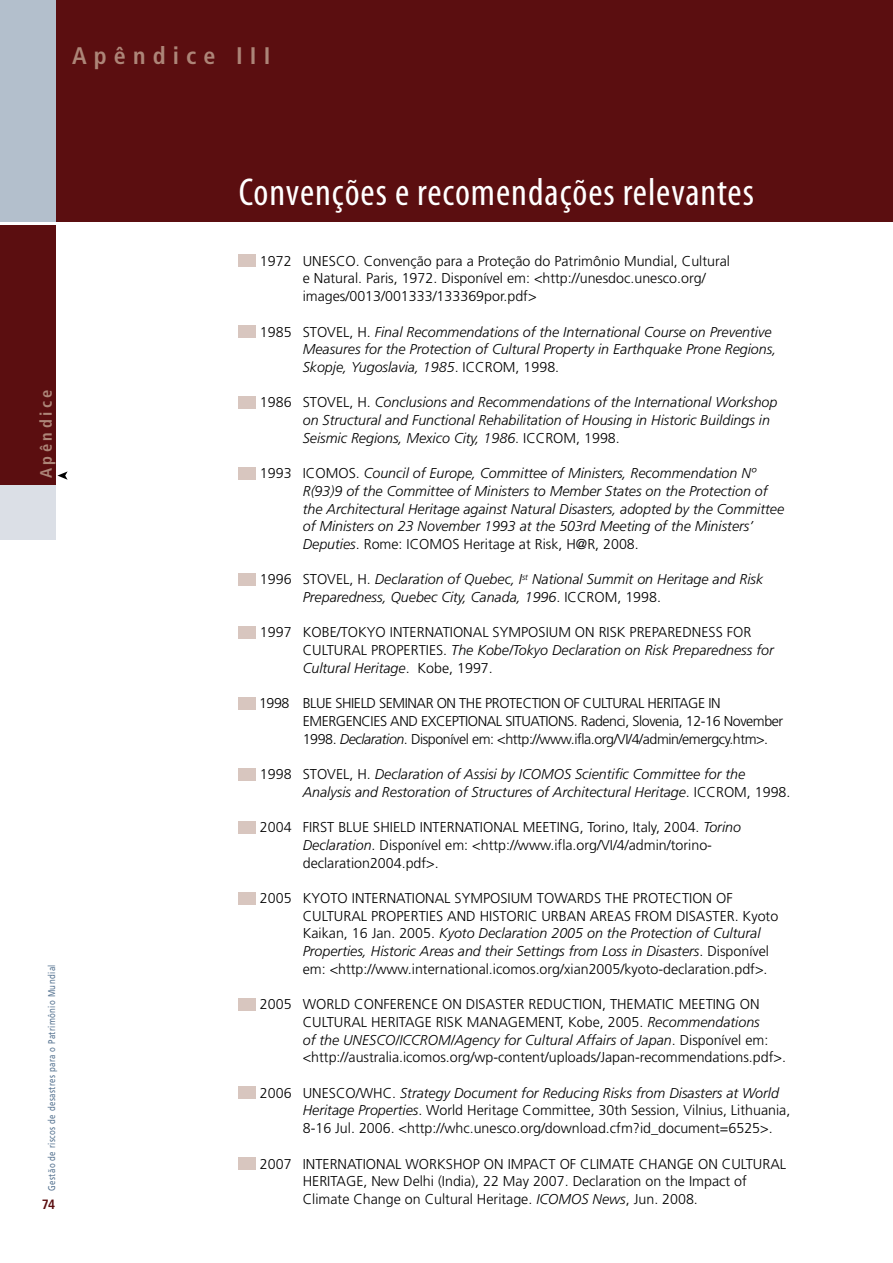
<style>
.page{position:relative;width:893px;height:1263px;background:#fff}
.page>*{position:absolute;margin:0;border:0;box-sizing:border-box;transform-origin:0 0}
.t1{font:condensed 39px "Myriad";letter-spacing:.025em;color:#fff}
.t2{font:700 condensed 24px "Frutiger";letter-spacing:.3em;color:#ad8578}
.t3{font:700 condensed 16.5px "Frutiger";letter-spacing:.21em;color:#ad8578}
.t4{font:300 14.25px/17.7px "Frutiger";color:#000}
.t5{font:italic 300 14.25px/17.7px "Frutiger";color:#000}
.t6{font:300 14.25px/17.7px "Frutiger";letter-spacing:-.03em;color:#000}
.t7{font:700 condensed 13.5px "Frutiger";color:#5b0e10}
.t8{font:9.75px "Frutiger";letter-spacing:.05em;color:#587592;scale:.8 1}
.s1{font-style:normal}
.s2{font-style:italic}
</style>
<div class="page">
<svg style="left:57px;top:471px;width:11px;height:9px"></svg>
<div style="left:0;top:485px;width:55px;height:55px;background:#dbdfe6"></div>
<div style="left:0;top:225px;width:55px;height:260px;background:#5b0e10"></div>
<div style="left:55px;top:0;width:838px;height:221px;background:#5b0e10"></div>
<div style="left:0;top:0;width:55px;height:221px;background:#b3bfcc"></div>
<div style="left:239px;top:254px;width:17px;height:13px;background:#d8c6bf"></div>
<div style="left:239px;top:325px;width:17px;height:13px;background:#d8c6bf"></div>
<div style="left:239px;top:396px;width:17px;height:13px;background:#d8c6bf"></div>
<div style="left:239px;top:467px;width:17px;height:13px;background:#d8c6bf"></div>
<div style="left:239px;top:573px;width:17px;height:13px;background:#d8c6bf"></div>
<div style="left:239px;top:626px;width:17px;height:13px;background:#d8c6bf"></div>
<div style="left:239px;top:697px;width:17px;height:13px;background:#d8c6bf"></div>
<div style="left:239px;top:768px;width:17px;height:12px;background:#d8c6bf"></div>
<div style="left:239px;top:821px;width:17px;height:13px;background:#d8c6bf"></div>
<div style="left:239px;top:892px;width:17px;height:12px;background:#d8c6bf"></div>
<div style="left:239px;top:998px;width:17px;height:13px;background:#d8c6bf"></div>
<div style="left:239px;top:1086px;width:17px;height:13px;background:#d8c6bf"></div>
<div style="left:239px;top:1157px;width:17px;height:13px;background:#d8c6bf"></div>
<h2 class="t2" style="left:72px;top:41px;width:200px">Apêndice III</h2>
<p class="t3" style="left:36px;top:478px;width:90px;rotate:-90deg">Apêndice</p>
<p class="t8" style="left:46px;top:1191px;width:284px;rotate:-90deg">Gestão de riscos de desastres para o Patrimônio Mundial</p>
<p class="t7" style="left:42px;top:1197px;width:15px">74</p>
<h1 class="t1" style="left:239px;top:173px;width:516px">Convenções e recomendações relevantes</h1>
<p class="t4" style="left:303px;top:252px;width:429px;text-indent:-43px">1972 UNESCO. Convenção para a Proteção do Patrimônio Mundial, Cultural e Natural. Paris, 1972. Disponível em: &lt;http://unesdoc.unesco.org/ images/0013/001333/133369por.pdf&gt;</p>
<p class="t5" style="left:303px;top:323px;width:475px;text-indent:-43px"><span class="s1">1985 STOVEL, H.</span> Final Recommendations of the International Course on Preventive<br>Measures for the Protection of Cultural Property in Earthquake Prone Regions,<br>Skopje, Yugoslavia, 1985<span class="s1">. ICCROM, 1998.</span></p>
<p class="t5" style="left:303px;top:394px;width:476px;text-indent:-43px"><span class="s1">1986 STOVEL, H.</span> Conclusions and Recommendations of the International Workshop on Structural and Functional Rehabilitation of Housing in Historic Buildings in<br>Seismic Regions, Mexico City, 1986<span class="s1">. ICCROM, 1998.</span></p>
<p class="t5" style="left:303px;top:464px;width:483px;text-indent:-43px"><span class="s1">1993 ICOMOS.</span> Council of Europe, Committee of Ministers, Recommendation Nº R(93)9 of the Committee of Ministers to Member States on the Protection of the Architectural Heritage against Natural Disasters, adopted by the Committee of Ministers on 23 November 1993 at the 503rd Meeting of the Ministers’ Deputies<span class="s1">. Rome: ICOMOS Heritage at Risk, H@R, 2008.</span></p>
<p class="t5" style="left:303px;top:571px;width:462px;text-indent:-43px"><span class="s1">1996 STOVEL, H.</span> Declaration of Quebec, I<sup>st</sup> National Summit on Heritage and Risk<br>Preparedness, Quebec City, Canada, 1996<span class="s1">. ICCROM, 1998.</span></p>
<p class="t4" style="left:303px;top:624px;width:472px;text-indent:-43px">1997 KOBE/TOKYO INTERNATIONAL SYMPOSIUM ON RISK PREPAREDNESS FOR<br>CULTURAL PROPERTIES. <span class="s2">The Kobe/Tokyo Declaration on Risk Preparedness for<br>Cultural Heritage</span>. Kobe, 1997.</p>
<p class="t6" style="left:303px;top:695px;width:482px;text-indent:-44px">1998 BLUE SHIELD SEMINAR ON THE PROTECTION OF CULTURAL HERITAGE IN<br>EMERGENCIES AND EXCEPTIONAL SITUATIONS. Radenci, Slovenia, 12-16 November<br>1998. <span class="s2">Declaration</span>. Disponível em: &lt;http://www.ifla.org/VI/4/admin/emergcy.htm&gt;.</p>
<p class="t5" style="left:303px;top:765px;width:489px;text-indent:-43px"><span class="s1">1998 STOVEL, H.</span> Declaration of Assisi by ICOMOS Scientific Committee for the<br>Analysis and Restoration of Structures of Architectural Heritage<span class="s1">. ICCROM, 1998.</span></p>
<p class="t4" style="left:303px;top:819px;width:440px;text-indent:-43px">2004 FIRST BLUE SHIELD INTERNATIONAL MEETING, Torino, Italy, 2004. <span class="s2">Torino<br>Declaration</span>. Disponível em: &lt;http://www.ifla.org/VI/4/admin/torino&shy;declaration2004.pdf&gt;.</p>
<p class="t4" style="left:303px;top:889px;width:477px;text-indent:-43px">2005 KYOTO INTERNATIONAL SYMPOSIUM TOWARDS THE PROTECTION OF CULTURAL PROPERTIES AND HISTORIC URBAN AREAS FROM DISASTER. Kyoto Kaikan, 16 Jan. 2005. <span class="s2">Kyoto Declaration 2005 on the Protection of Cultural Properties, Historic Areas and their Settings from Loss in Disasters</span>. Disponível em: &lt;http://www.international.icomos.org/xian2005/kyoto-declaration.pdf&gt;.</p>
<p class="t4" style="left:303px;top:996px;width:485px;text-indent:-43px">2005 WORLD CONFERENCE ON DISASTER REDUCTION, THEMATIC MEETING ON CULTURAL HERITAGE RISK MANAGEMENT, Kobe, 2005. <span class="s2">Recommendations<br>of the UNESCO/ICCROM/Agency for Cultural Affairs of Japan</span>. Disponível em: &lt;http://australia.icomos.org/wp-content/uploads/Japan-recommendations.pdf&gt;.</p>
<p class="t4" style="left:303px;top:1084px;width:489px;text-indent:-43px">2006 UNESCO/WHC. <span class="s2">Strategy Document for Reducing Risks from Disasters at World<br>Heritage Properties</span>. World Heritage Committee, 30th Session, Vilnius, Lithuania,<br>8-16 Jul. 2006. &lt;http://whc.unesco.org/download.cfm?id_document=6525&gt;.</p>
<p class="t4" style="left:303px;top:1155px;width:485px;text-indent:-43px">2007 INTERNATIONAL WORKSHOP ON IMPACT OF CLIMATE CHANGE ON CULTURAL<br>HERITAGE, New Delhi (India), 22 May 2007. Declaration on the Impact of<br>Climate Change on Cultural Heritage. <span class="s2">ICOMOS News</span>, Jun. 2008.</p>
</div>
